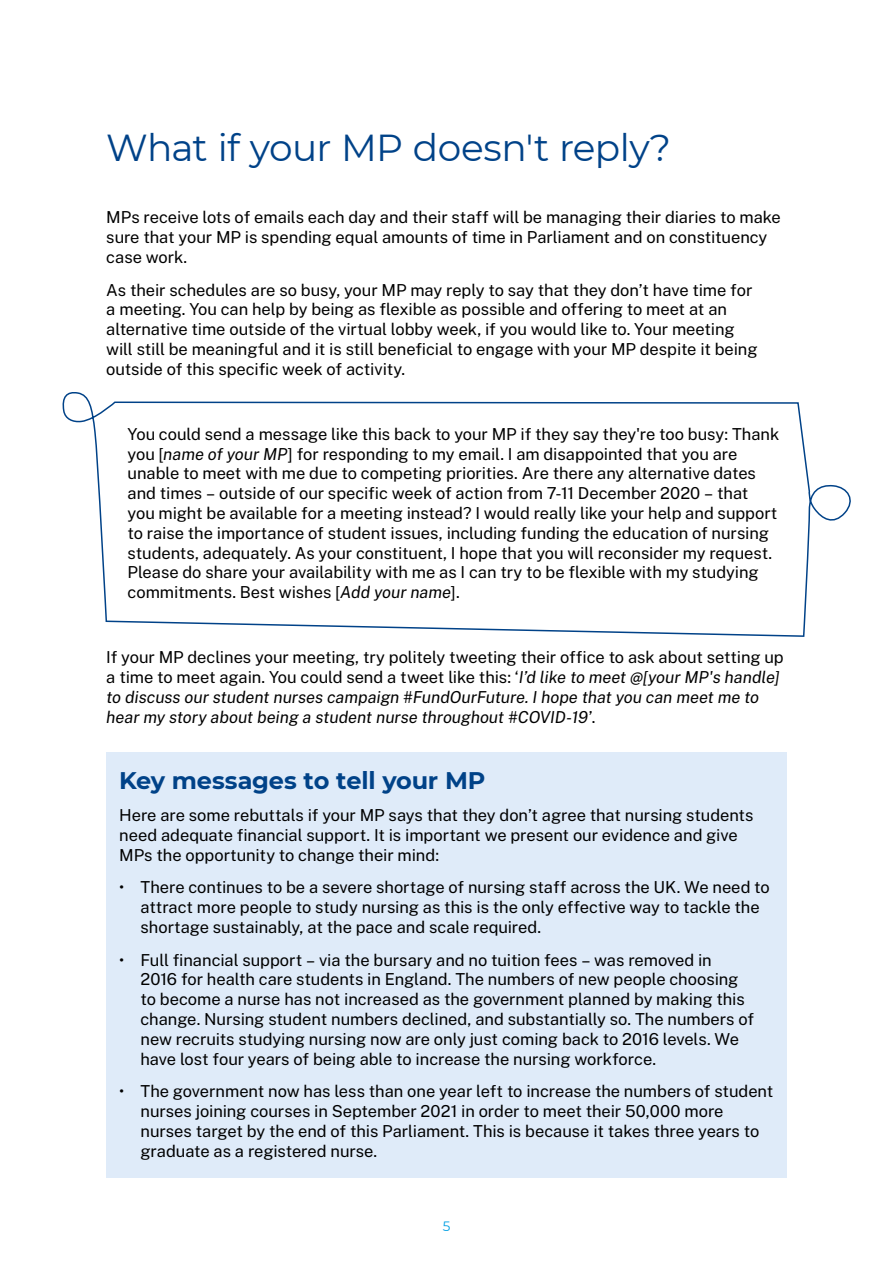
<style>
.page{position:relative;width:893px;height:1263px;background:#fff}
.page>*{position:absolute;margin:0;border:0;box-sizing:border-box;transform-origin:0 0}
.t1{font:37.5px "Montserrat";letter-spacing:-.015em;color:#004288}
.t2{font:700 24px "Montserrat";letter-spacing:-.01em;color:#004288}
.t3{font:100 16.5px/19.8px "Public Sans";letter-spacing:-.005em;color:#000}
.t4{font:italic 100 16.5px/19.8px "Public Sans";letter-spacing:-.005em;color:#000}
.t5{font:13.5px "Montserrat";color:#009fe3}
.s1{font-style:italic}
.s2{font-style:normal}
</style>
<div class="page">
<svg style="left:62px;top:392px;width:789px;height:245px"></svg>
<div style="left:106px;top:753px;width:681px;height:425px;background:#dfebf9"></div>
<h1 class="t1" style="left:106px;top:122px;width:566px">What if your MP doesn't reply?</h1>
<p class="t3" style="left:106px;top:206px;width:676px">MPs receive lots of emails each day and their staff will be managing their diaries to make sure that your MP is spending equal amounts of time in Parliament and on constituency case work.</p>
<p class="t3" style="left:106px;top:279px;width:653px">As their schedules are so busy, your MP may reply to say that they don’t have time for a meeting. You can help by being as flexible as possible and offering to meet at an alternative time outside of the virtual lobby week, if you would like to. Your meeting will still be meaningful and it is still beneficial to engage with your MP despite it being outside of this specific week of activity.</p>
<p class="t3" style="left:128px;top:423px;width:653px">You could send a message like this back to your MP if they say they're too busy: Thank you [<span class="s1">name of your MP</span>] for responding to my email. I am disappointed that you are unable to meet with me due to competing priorities. Are there any alternative dates and times – outside of our specific week of action from 7-11 December 2020 – that you might be available for a meeting instead? I would really like your help and support to raise the importance of student issues, including funding the education of nursing students, adequately. As your constituent, I hope that you will reconsider my request.<br>Please do share your availability with me as I can try to be flexible with my studying commitments. Best wishes [<span class="s1">Add your name</span>].</p>
<p class="t4" style="left:106px;top:647px;width:679px"><span class="s2">If your MP declines your meeting, try politely tweeting their office to ask about setting up a time to meet again. You could send a tweet like this: ‘</span>I’d like to meet @[your MP's handle] to discuss our student nurses campaign #FundOurFuture. I hope that you can meet me to hear my story about being a student nurse throughout #COVID-19<span class="s2">’.</span></p>
<h2 class="t2" style="left:119px;top:763px;width:368px">Key messages to tell your MP</h2>
<p class="t3" style="left:119px;top:804px;width:636px">Here are some rebuttals if your MP says that they don’t agree that nursing students need adequate financial support. It is important we present our evidence and give<br>MPs the opportunity to change their mind:</p>
<p class="t3" style="left:140px;top:876px;width:631px;text-indent:-21px">• There continues to be a severe shortage of nursing staff across the UK. We need to attract more people to study nursing as this is the only effective way to tackle the shortage sustainably, at the pace and scale required.</p>
<p class="t3" style="left:140px;top:949px;width:615px;text-indent:-21px">• Full financial support – via the bursary and no tuition fees – was removed in<br>2016 for health care students in England. The numbers of new people choosing to become a nurse has not increased as the government planned by making this change. Nursing student numbers declined, and substantially so. The numbers of new recruits studying nursing now are only just coming back to 2016 levels. We have lost four years of being able to increase the nursing workforce.</p>
<p class="t3" style="left:140px;top:1080px;width:634px;text-indent:-21px">• The government now has less than one year left to increase the numbers of student nurses joining courses in September 2021 in order to meet their 50,000 more nurses target by the end of this Parliament. This is because it takes three years to graduate as a registered nurse.</p>
<p class="t5" style="left:443px;top:1217px;width:9px">5</p>
</div>
